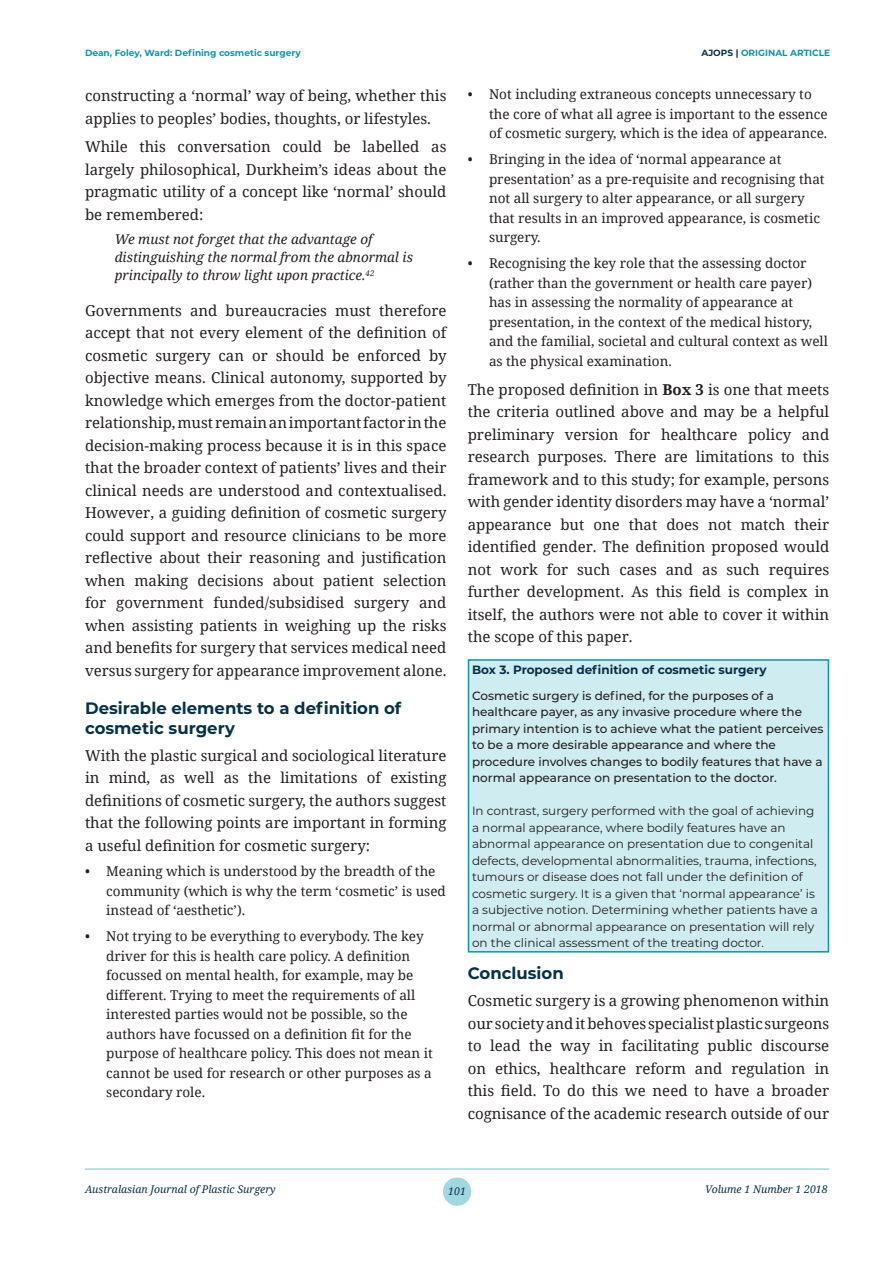
<style>
.page{position:relative;width:893px;height:1263px;background:#fff}
.page>*{position:absolute;margin:0;border:0;box-sizing:border-box;transform-origin:0 0}
.AJOPSheading1{font:700 16.5px/19.5px "Montserrat";color:#053148}
.AJOPStext{font:15px/22.5px "Noto Serif";color:#231f20;text-align:justify}
.t1{font:13.5px/19.5px "Noto Serif";color:#231f20}
.AJOPSquote{font:italic 13.5px/18px "Noto Serif";color:#231f20}
.AJOPStabletext{font:12px/16.5px "Montserrat";color:#231f20}
.AJOPStabletext-2{font:500 12px/16.5px "Montserrat";color:#231f20}
.AJOPSheading4{font:700 12px "Montserrat";color:#053148}
.t2{font:italic 10.5px "Noto Serif";color:#053148}
.AJOPSheader-left{font:700 9px "Montserrat";color:#1292a6}
.s1{color:#053148}
.s2{font-weight:700}
</style>
<div class="page">
<div style="left:443px;top:1177px;width:28px;height:29px;background:#9fd8e1;border-radius:50%"></div>
<hr style="left:85px;top:1168px;width:744px;height:2px;background:#9fd8e1">
<div style="left:468px;top:659px;width:361px;height:293px;background:#cfecf0;border:2px solid #1292a6"></div>
<p class="AJOPSheader-left" style="left:85px;top:47px;width:217px">Dean, Foley, Ward: Defining cosmetic surgery</p>
<p class="AJOPStext" style="left:85px;top:84px;width:363px">constructing a ‘normal’ way of being, whether this applies to peoples’ bodies, thoughts, or lifestyles.</p>
<p class="AJOPStext" style="left:85px;top:135px;width:363px">While this conversation could be labelled as largely philosophical, Durkheim’s ideas about the pragmatic utility of a concept like ‘normal’ should be remembered:</p>
<p class="AJOPSquote" style="left:115px;top:230px;width:300px">We must not forget that the advantage of distinguishing the normal from the abnormal is principally to throw light upon practice.<sup>42</sup></p>
<p class="AJOPStext" style="left:85px;top:298px;width:363px">Governments and bureaucracies must therefore accept that not every element of the definition of cosmetic surgery can or should be enforced by objective means. Clinical autonomy, supported by knowledge which emerges from the doctor-patient relationship, must remain an important factor in the decision-making process because it is in this space that the broader context of patients’ lives and their clinical needs are understood and contextualised.<br>However, a guiding definition of cosmetic surgery could support and resource clinicians to be more reflective about their reasoning and justification when making decisions about patient selection for government funded/subsidised surgery and when assisting patients in weighing up the risks and benefits for surgery that services medical need versus surgery for appearance improvement alone.</p>
<p class="AJOPSheading1" style="left:85px;top:698px;width:318px">Desirable elements to a definition of cosmetic surgery</p>
<p class="AJOPStext" style="left:85px;top:743px;width:363px">With the plastic surgical and sociological literature in mind, as well as the limitations of existing definitions of cosmetic surgery, the authors suggest that the following points are important in forming a useful definition for cosmetic surgery:</p>
<p class="t1" style="left:106px;top:861px;width:341px;text-indent:-21px">• Meaning which is understood by the breadth of the community (which is why the term ‘cosmetic’ is used instead of ‘aesthetic’).</p>
<p class="t1" style="left:106px;top:926px;width:328px;text-indent:-21px">• Not trying to be everything to everybody. The key driver for this is health care policy. A definition focussed on mental health, for example, may be different. Trying to meet the requirements of all interested parties would not be possible, so the authors have focussed on a definition fit for the purpose of healthcare policy. This does not mean it cannot be used for research or other purposes as a secondary role.</p>
<p class="AJOPSheader-left" style="left:701px;top:46px;width:130px"><span class="s1">AJOPS |</span> ORIGINAL ARTICLE</p>
<p class="t1" style="left:489px;top:84px;width:340px;text-indent:-21px">• Not including extraneous concepts unnecessary to the core of what all agree is important to the essence of cosmetic surgery, which is the idea of appearance.</p>
<p class="t1" style="left:489px;top:149px;width:337px;text-indent:-21px">• Bringing in the idea of ‘normal appearance at presentation’ as a pre-requisite and recognising that not all surgery to alter appearance, or all surgery that results in an improved appearance, is cosmetic surgery.</p>
<p class="t1" style="left:489px;top:253px;width:340px;text-indent:-21px">• Recognising the key role that the assessing doctor (rather than the government or health care payer) has in assessing the normality of appearance at presentation, in the context of the medical history, and the familial, societal and cultural context as well as the physical examination.</p>
<p class="AJOPStext" style="left:468px;top:377px;width:363px">The proposed definition in <span class="s2">Box 3</span> is one that meets the criteria outlined above and may be a helpful preliminary version for healthcare policy and research purposes. There are limitations to this framework and to this study; for example, persons with gender identity disorders may have a ‘normal’ appearance but one that does not match their identified gender. The definition proposed would not work for such cases and as such requires further development. As this field is complex in itself, the authors were not able to cover it within the scope of this paper.</p>
<p class="AJOPSheading4" style="left:472px;top:661px;width:296px">Box 3. Proposed definition of cosmetic surgery</p>
<p class="AJOPStabletext-2" style="left:472px;top:686px;width:353px">Cosmetic surgery is defined, for the purposes of a healthcare payer, as any invasive procedure where the primary intention is to achieve what the patient perceives to be a more desirable appearance and where the procedure involves changes to bodily features that have a normal appearance on presentation to the doctor.</p>
<p class="AJOPStabletext" style="left:472px;top:802px;width:347px">In contrast, surgery performed with the goal of achieving a normal appearance, where bodily features have an abnormal appearance on presentation due to congenital defects, developmental abnormalities, trauma, infections, tumours or disease does not fall under the definition of cosmetic surgery. It is a given that ‘normal appearance’ is a subjective notion. Determining whether patients have a normal or abnormal appearance on presentation will rely on the clinical assessment of the treating doctor.</p>
<p class="AJOPSheading1" style="left:468px;top:963px;width:98px">Conclusion</p>
<p class="AJOPStext" style="left:468px;top:989px;width:363px">Cosmetic surgery is a growing phenomenon within our society and it behoves specialist plastic surgeons to lead the way in facilitating public discourse on ethics, healthcare reform and regulation in this field. To do this we need to have a broader cognisance of the academic research outside of our</p>
<p class="t2" style="left:85px;top:1181px;width:192px">Australasian Journal of Plastic Surgery</p>
<p class="t2" style="left:448px;top:1184px;width:19px">101</p>
<p class="t2" style="left:705px;top:1181px;width:124px">Volume 1 Number 1 2018</p>
</div>
